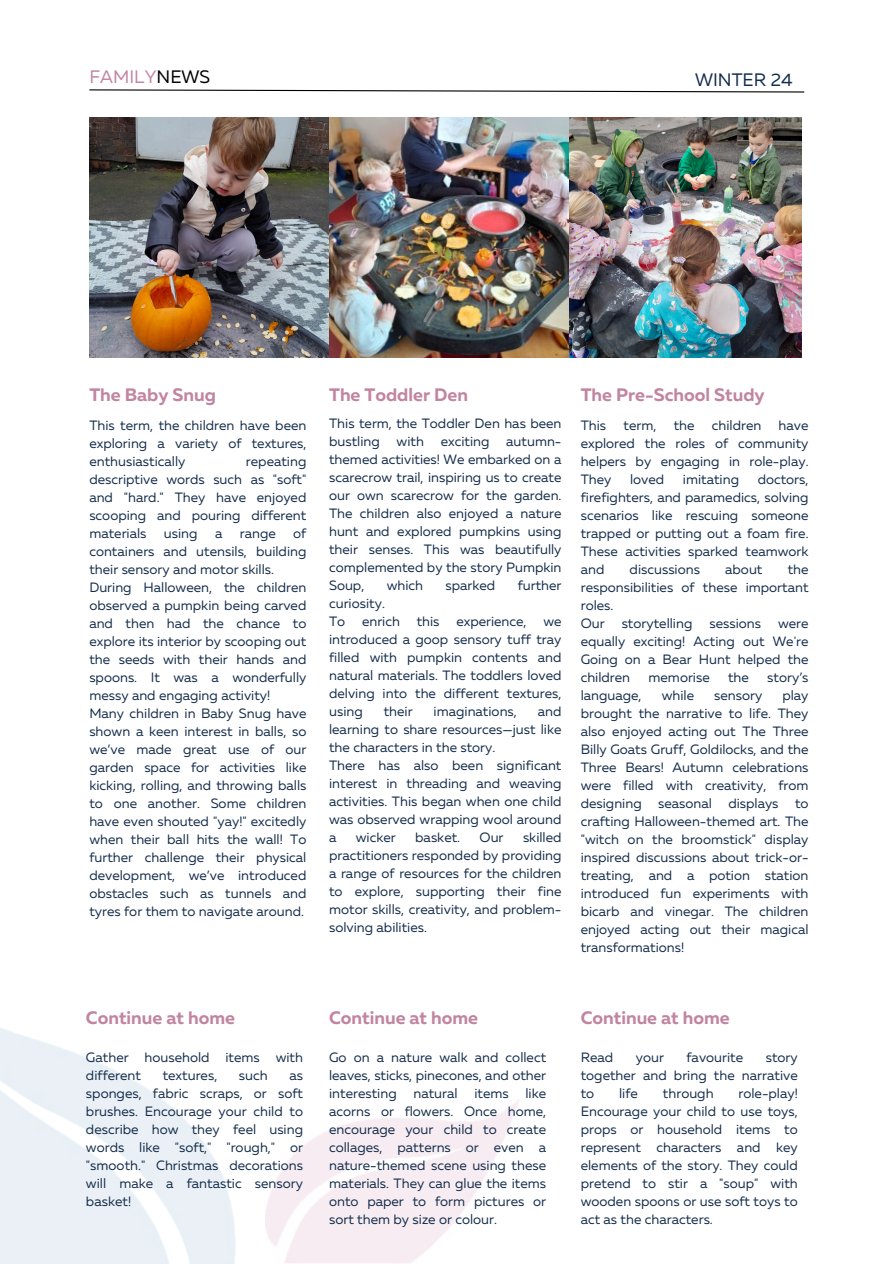
<style>
.page{position:relative;width:894px;height:1264px;background:#fff}
.page>*{position:absolute;margin:0;border:0;box-sizing:border-box;transform-origin:0 0}
.t1{font:700 18px "Muller";color:#c185a1}
.t2{font:18px "Muller";color:#c185a1}
.t3{font:18px "Muller";color:#152d4b}
.t4{font:13.5px/18px "Muller";color:#152d4b;text-align:justify}
.s1{color:#000}
</style>
<div class="page">
<svg style="left:89px;top:89px;width:716px;height:4px"></svg>
<img style="left:89px;top:118px;width:472px;height:239px">
<img style="left:561px;top:118px;width:240px;height:239px">
<h1 class="t2" style="left:89px;top:66px;width:122px">FAMILY<span class="s1">NEWS</span></h1>
<h1 class="t3" style="left:695px;top:69px;width:99px">WINTER 24</h1>
<h1 class="t1" style="left:89px;top:383px;width:128px">The Baby Snug</h1>
<p class="t4" style="left:89px;top:416px;width:218px">This term, the children have been exploring a variety of textures, enthusiastically</p>
<p class="t4" style="left:89px;top:452px;width:218px;text-indent:156px">repeating descriptive words such as "soft" and "hard." They have enjoyed scooping and pouring different materials</p>
<p class="t4" style="left:89px;top:524px;width:218px;text-align:left;text-indent:204px">of containers and utensils, building their sensory and motor skills.<br>During Halloween, the children observed a pumpkin being carved and then had the chance to explore its interior by scooping out the seeds with their hands and spoons. It was a wonderfully messy and engaging activity!<br>Many children in Baby Snug have shown a keen interest in balls, so we’ve made great use of our garden space for activities like kicking, rolling, and throwing balls to one another. Some children have even shouted "yay!" excitedly when their ball hits the wall! To further challenge their physical development, we’ve introduced obstacles such as tunnels and tyres for them to navigate around.</p>
<p class="t4" style="left:164px;top:524px;width:35px">using</p>
<p class="t4" style="left:215px;top:524px;width:9px">a</p>
<p class="t4" style="left:240px;top:524px;width:37px">range</p>
<h1 class="t1" style="left:329px;top:383px;width:140px">The Toddler Den</h1>
<p class="t4" style="left:329px;top:414px;width:234px">This term, the Toddler Den has been bustling with exciting autumn&shy;themed activities! We embarked on a scarecrow trail, inspiring us to create our own scarecrow for the garden.<br>The children also enjoyed a nature hunt and explored pumpkins using their senses. This was beautifully complemented by the story Pumpkin Soup,</p>
<p class="t4" style="left:386px;top:576px;width:38px">which</p>
<p class="t4" style="left:445px;top:576px;width:51px">sparked</p>
<p class="t4" style="left:517px;top:576px;width:45px">further</p>
<p class="t4" style="left:329px;top:594px;width:234px;text-align:left">curiosity.<br>To enrich this experience, we introduced a goop sensory tuff tray filled with pumpkin contents and natural materials. The toddlers loved delving into the different textures, using</p>
<p class="t4" style="left:329px;top:702px;width:234px;text-align:left;text-indent:209px">and learning to share resources—just like the characters in the story.<br>There has also been significant interest in threading and weaving activities. This began when one child was observed wrapping wool around a</p>
<p class="t4" style="left:383px;top:702px;width:30px">their</p>
<p class="t4" style="left:433px;top:702px;width:85px">imaginations,</p>
<p class="t4" style="left:329px;top:828px;width:234px;text-indent:194px">skilled practitioners responded by providing a range of resources for the children to explore, supporting their fine motor skills, creativity, and problem&shy;solving abilities.</p>
<p class="t4" style="left:356px;top:828px;width:41px">wicker</p>
<p class="t4" style="left:415px;top:828px;width:46px">basket.</p>
<p class="t4" style="left:479px;top:828px;width:25px">Our</p>
<h1 class="t1" style="left:580px;top:383px;width:185px">The Pre-School Study</h1>
<p class="t4" style="left:580px;top:416px;width:27px">This</p>
<p class="t4" style="left:623px;top:416px;width:34px">term,</p>
<p class="t4" style="left:673px;top:416px;width:22px">the</p>
<p class="t4" style="left:711px;top:416px;width:51px">children</p>
<p class="t4" style="left:580px;top:416px;width:229px;text-indent:198px">have explored the roles of community helpers by engaging in role-play.<br>They</p>
<p class="t4" style="left:630px;top:470px;width:36px">loved</p>
<p class="t4" style="left:682px;top:470px;width:58px">imitating</p>
<p class="t4" style="left:580px;top:470px;width:229px;text-indent:177px">doctors, firefighters, and paramedics, solving scenarios like rescuing someone trapped or putting out a foam fire.<br>These activities sparked teamwork and</p>
<p class="t4" style="left:580px;top:560px;width:229px;text-align:left;text-indent:207px">the responsibilities of these important roles.<br>Our</p>
<p class="t4" style="left:629px;top:560px;width:72px">discussions</p>
<p class="t4" style="left:725px;top:560px;width:39px">about</p>
<p class="t4" style="left:621px;top:614px;width:72px">storytelling</p>
<p class="t4" style="left:709px;top:614px;width:53px">sessions</p>
<p class="t4" style="left:580px;top:614px;width:229px;text-indent:197px">were equally exciting! Acting out We're Going on a Bear Hunt helped the children</p>
<p class="t4" style="left:648px;top:668px;width:63px">memorise</p>
<p class="t4" style="left:728px;top:668px;width:22px">the</p>
<p class="t4" style="left:767px;top:668px;width:43px">story’s</p>
<p class="t4" style="left:580px;top:686px;width:229px;text-indent:202px">play brought the narrative to life. They also enjoyed acting out The Three Billy Goats Gruff, Goldilocks, and the Three Bears! Autumn celebrations were filled with creativity, from designing seasonal displays to crafting Halloween-themed art. The "witch on the broomstick" display inspired discussions about trick-or&shy;treating, and a potion station introduced fun experiments with bicarb and vinegar. The children enjoyed acting out their magical transformations!</p>
<p class="t4" style="left:580px;top:686px;width:62px">language,</p>
<p class="t4" style="left:661px;top:686px;width:34px">while</p>
<p class="t4" style="left:714px;top:686px;width:50px">sensory</p>
<h1 class="t1" style="left:86px;top:1006px;width:150px">Continue at home</h1>
<p class="t4" style="left:86px;top:1047px;width:218px">Gather household items with different</p>
<p class="t4" style="left:163px;top:1065px;width:56px">textures,</p>
<p class="t4" style="left:239px;top:1065px;width:30px">such</p>
<p class="t4" style="left:86px;top:1065px;width:218px;text-indent:203px">as sponges, fabric scraps, or soft brushes. Encourage your child to describe how they feel using words like "soft," "rough," or "smooth." Christmas decorations will make a fantastic sensory basket!</p>
<h1 class="t1" style="left:329px;top:1006px;width:150px">Continue at home</h1>
<p class="t4" style="left:329px;top:1047px;width:218px">Go on a nature walk and collect leaves, sticks, pinecones, and other interesting natural items like acorns or flowers. Once home, encourage your child to create collages, patterns or even a nature-themed scene using these materials. They can glue the items onto paper to form pictures or sort them by size or colour.</p>
<h1 class="t1" style="left:580px;top:1006px;width:150px">Continue at home</h1>
<p class="t4" style="left:580px;top:1047px;width:34px">Read</p>
<p class="t4" style="left:635px;top:1047px;width:30px">your</p>
<p class="t4" style="left:686px;top:1047px;width:58px">favourite</p>
<p class="t4" style="left:580px;top:1047px;width:218px;text-indent:185px">story together and bring the narrative to</p>
<p class="t4" style="left:580px;top:1083px;width:218px;text-indent:158px">role-play!<br>Encourage your child to use toys, props or household items to represent characters and key elements of the story. They could pretend to stir a "soup" with wooden spoons or use soft toys to act as the characters.</p>
<p class="t4" style="left:619px;top:1083px;width:20px">life</p>
<p class="t4" style="left:662px;top:1083px;width:52px">through</p>
</div>
